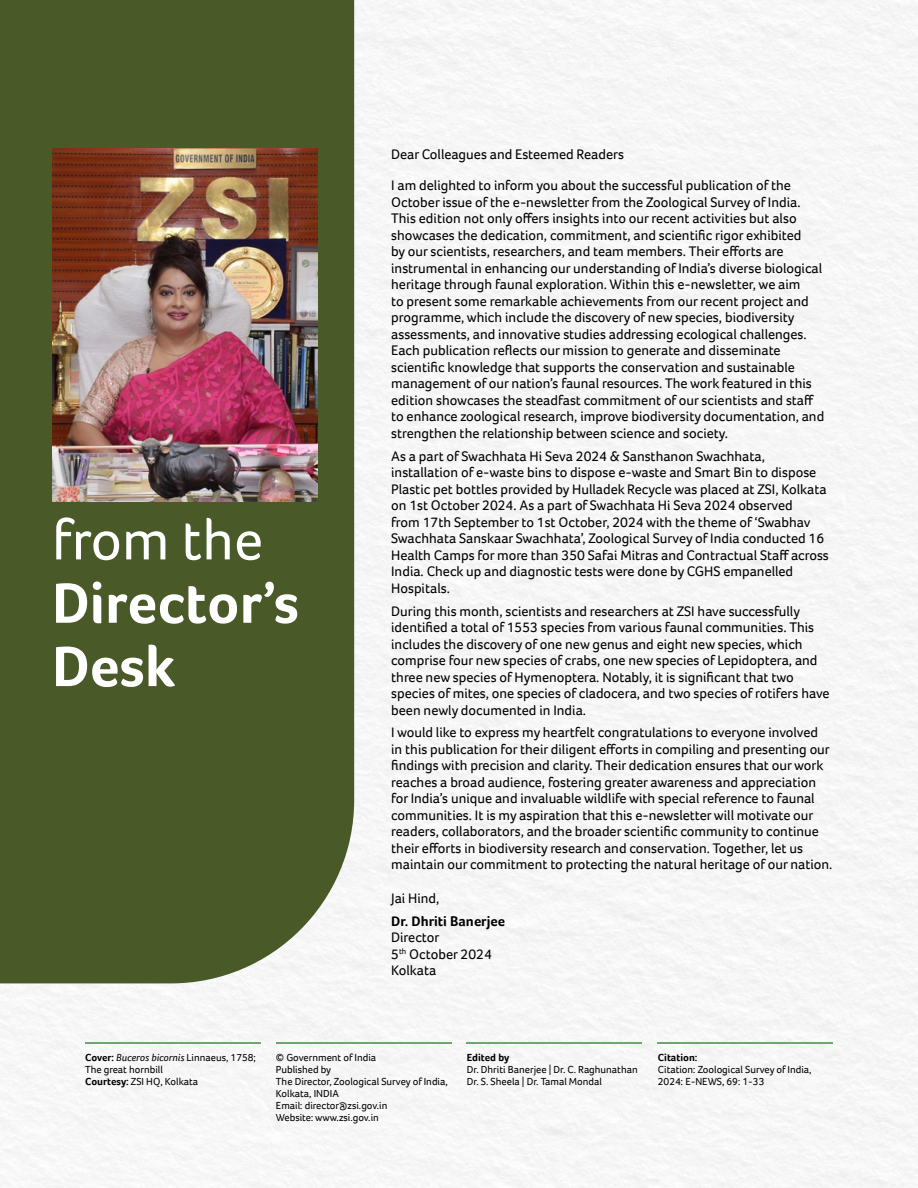
<style>
.page{position:relative;width:918px;height:1188px;background:#fff}
.page>*{position:absolute;margin:0;border:0;box-sizing:border-box;transform-origin:0 0}
.t1{font:700 58.5px/63.3px "Foco";color:#fff}
.t2{font:58.5px "Foco";color:#fff}
.t3{font:14.25px/16.5px "Foco";color:#000}
.t4{font:700 14.25px "Foco";color:#000}
.t5{font:10.5px/12px "Foco";color:#000}
.t6{font:700 10.5px "Foco";color:#000}
.s1{font-weight:700}
.s2{font-style:italic}
</style>
<div class="page">
<div style="left:0;top:0;width:354px;height:983px;background:#495928"></div>
<img style="left:52px;top:149px;width:265px;height:353px">
<hr style="left:85px;top:1043px;width:175px;height:1px;background:#6fa66d">
<hr style="left:276px;top:1043px;width:175px;height:1px;background:#6fa66d">
<hr style="left:467px;top:1043px;width:175px;height:1px;background:#6fa66d">
<hr style="left:658px;top:1043px;width:175px;height:1px;background:#6fa66d">
<h1 class="t2" style="left:52px;top:501px;width:213px">from the</h1>
<h1 class="t1" style="left:52px;top:571px;width:249px">Director’s<br>Desk</h1>
<p class="t3" style="left:391px;top:146px;width:234px">Dear Colleagues and Esteemed Readers</p>
<p class="t3" style="left:391px;top:177px;width:435px">I am delighted to inform you about the successful publication of the October issue of the e-newsletter from the Zoological Survey of India.<br>This edition not only offers insights into our recent activities but also showcases the dedication, commitment, and scientific rigor exhibited<br>by our scientists, researchers, and team members. Their efforts are instrumental in enhancing our understanding of India’s diverse biological heritage through faunal exploration. Within this e-newsletter, we aim<br>to present some remarkable achievements from our recent project and programme, which include the discovery of new species, biodiversity assessments, and innovative studies addressing ecological challenges.<br>Each publication reflects our mission to generate and disseminate scientific knowledge that supports the conservation and sustainable management of our nation’s faunal resources. The work featured in this edition showcases the steadfast commitment of our scientists and staff to enhance zoological research, improve biodiversity documentation, and strengthen the relationship between science and society.</p>
<p class="t3" style="left:391px;top:447px;width:439px">As a part of Swachhata Hi Seva 2024 &amp; Sansthanon Swachhata, installation of e-waste bins to dispose e-waste and Smart Bin to dispose Plastic pet bottles provided by Hulladek Recycle was placed at ZSI, Kolkata on 1st October 2024. As a part of Swachhata Hi Seva 2024 observed<br>from 17th September to 1st October, 2024 with the theme of ‘Swabhav Swachhata Sanskaar Swachhata’, Zoological Survey of India conducted 16<br>Health Camps for more than 350 Safai Mitras and Contractual Staff across India. Check up and diagnostic tests were done by CGHS empanelled Hospitals.</p>
<p class="t3" style="left:391px;top:602px;width:440px">During this month, scientists and researchers at ZSI have successfully identified a total of 1553 species from various faunal communities. This includes the discovery of one new genus and eight new species, which comprise four new species of crabs, one new species of Lepidoptera, and three new species of Hymenoptera. Notably, it is significant that two species of mites, one species of cladocera, and two species of rotifers have been newly documented in India.</p>
<p class="t3" style="left:391px;top:724px;width:443px">I would like to express my heartfelt congratulations to everyone involved in this publication for their diligent efforts in compiling and presenting our findings with precision and clarity. Their dedication ensures that our work reaches a broad audience, fostering greater awareness and appreciation for India’s unique and invaluable wildlife with special reference to faunal communities. It is my aspiration that this e-newsletter will motivate our readers, collaborators, and the broader scientific community to continue their efforts in biodiversity research and conservation. Together, let us maintain our commitment to protecting the natural heritage of our nation.</p>
<p class="t3" style="left:391px;top:890px;width:50px">Jai Hind,</p>
<p class="t4" style="left:391px;top:913px;width:115px">Dr. Dhriti Banerjee</p>
<p class="t3" style="left:391px;top:929px;width:102px">Director<br>5<sup>th</sup> October 2024<br>Kolkata</p>
<p class="t5" style="left:85px;top:1051px;width:172px"><span class="s1">Cover:</span> <span class="s2">Buceros bicornis</span> Linnaeus, 1758;<br>The great hornbill<br><span class="s1">Courtesy:</span> ZSI HQ, Kolkata</p>
<p class="t5" style="left:276px;top:1051px;width:173px">© Government of India<br>Published by<br>The Director, Zoological Survey of India,<br>Kolkata, INDIA<br>Email: director@zsi.gov.in<br>Website: www.zsi.gov.in</p>
<p class="t6" style="left:467px;top:1051px;width:44px">Edited by</p>
<p class="t5" style="left:467px;top:1063px;width:172px">Dr. Dhriti Banerjee | Dr. C. Raghunathan<br>Dr. S. Sheela | Dr. Tamal Mondal</p>
<p class="t6" style="left:658px;top:1051px;width:41px">Citation:</p>
<p class="t5" style="left:658px;top:1063px;width:155px">Citation: Zoological Survey of India,<br>2024: E-NEWS, 69: 1-33</p>
</div>
